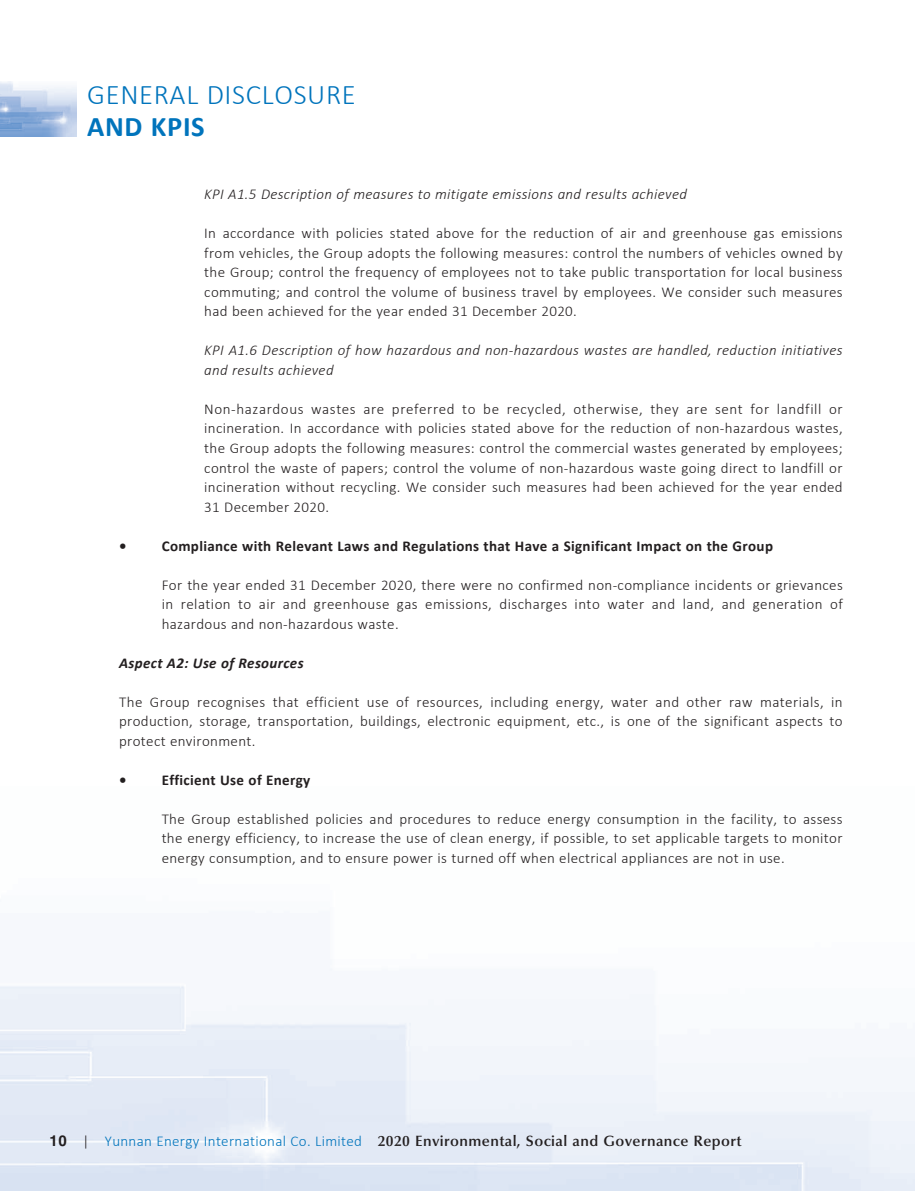
<style>
.page{position:relative;width:915px;height:1191px;background:#fff}
.page>*{position:absolute;margin:0;border:0;box-sizing:border-box;transform-origin:0 0}
.t1{font:300 28.5px "Calibri";letter-spacing:.025em;color:#0074bc}
.t2{font:700 28.5px "Calibri";letter-spacing:.02em;color:#0074bc}
._00_txt{font:300 15px/19.5px "Calibri";letter-spacing:.02em;color:#231f20;text-align:justify}
._00_txt-2{font:italic 300 15px/19.5px "Calibri";letter-spacing:.02em;color:#231f20}
._00_txt-3{font:700 15px "Calibri";letter-spacing:.02em;color:#231f20}
.t3{font:600 15px "Optima LT Std";letter-spacing:.025em;color:#231f20}
._03_H3{font:italic 700 15px "Calibri";letter-spacing:.025em;color:#231f20}
.s1{font-family:"Helvetica LT Std";font-weight:700}
.s2{font-family:"Calibri";font-weight:300}
.s3{font-family:"Calibri";font-weight:300;color:#0074bc}
</style>
<div class="page">
<img style="left:0;top:81px;width:77px;height:55px">
<h1 class="t1" style="left:87px;top:77px;width:270px">GENERAL DISCLOSURE</h1>
<h1 class="t2" style="left:87px;top:106px;width:119px">AND KPIS</h1>
<p class="_00_txt-2" style="left:204px;top:184px;width:484px">KPI A1.5 Description of measures to mitigate emissions and results achieved</p>
<p class="_00_txt" style="left:204px;top:223px;width:639px">In accordance with policies stated above for the reduction of air and greenhouse gas emissions from vehicles, the Group adopts the following measures: control the numbers of vehicles owned by the Group; control the frequency of employees not to take public transportation for local business commuting; and control the volume of business travel by employees. We consider such measures had been achieved for the year ended 31 December 2020.</p>
<p class="_00_txt-2" style="left:204px;top:340px;width:639px">KPI A1.6 Description of how hazardous and non-hazardous wastes are handled, reduction initiatives and results achieved</p>
<p class="_00_txt" style="left:204px;top:399px;width:639px">Non-hazardous wastes are preferred to be recycled, otherwise, they are sent for landfill or incineration. In accordance with policies stated above for the reduction of non-hazardous wastes, the Group adopts the following measures: control the commercial wastes generated by employees; control the waste of papers; control the volume of non-hazardous waste going direct to landfill or incineration without recycling. We consider such measures had been achieved for the year ended 31 December 2020.</p>
<p class="_00_txt-3" style="left:119px;top:535px;width:655px">• Compliance with Relevant Laws and Regulations that Have a Significant Impact on the Group</p>
<p class="_00_txt" style="left:162px;top:574px;width:682px">For the year ended 31 December 2020, there were no confirmed non-compliance incidents or grievances in relation to air and greenhouse gas emissions, discharges into water and land, and generation of hazardous and non-hazardous waste.</p>
<p class="_03_H3" style="left:119px;top:652px;width:186px">Aspect A2: Use of Resources</p>
<p class="_00_txt" style="left:119px;top:691px;width:724px">The Group recognises that efficient use of resources, including energy, water and other raw materials, in production, storage, transportation, buildings, electronic equipment, etc., is one of the significant aspects to protect environment.</p>
<p class="_00_txt-3" style="left:119px;top:769px;width:193px">• Efficient Use of Energy</p>
<p class="_00_txt" style="left:162px;top:808px;width:682px">The Group established policies and procedures to reduce energy consumption in the facility, to assess the energy efficiency, to increase the use of clean energy, if possible, to set applicable targets to monitor energy consumption, and to ensure power is turned off when electrical appliances are not in use.</p>
<p class="t3" style="left:50px;top:1132px;width:693px"><span class="s1">10</span> <span class="s2">|</span> <span class="s3">Yunnan Energy International Co. Limited</span> 2020 Environmental, Social and Governance Report</p>
</div>
